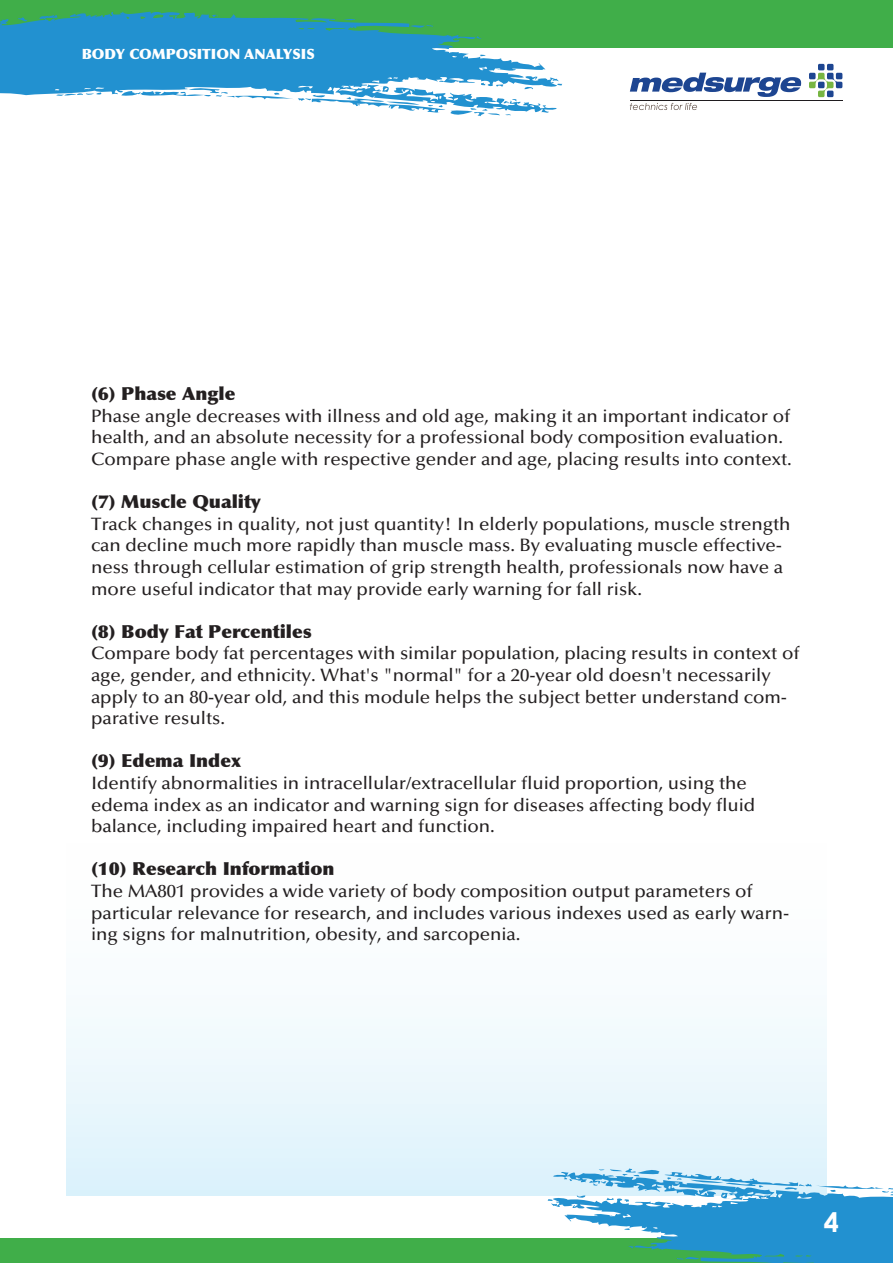
<style>
.page{position:relative;width:893px;height:1263px;background:#fff}
.page>*{position:absolute;margin:0;border:0;box-sizing:border-box;transform-origin:0 0}
.t1{font:700 27px "Century Gothic";color:#fff}
.t2{font:500 18px/21.6px "Optima LT Std";color:#231f20;scale:1.04 1}
.t3{font:900 18px "Optima LT Std";color:#231f20;scale:1.04 1}
.t4{font:900 14.25px "Optima LT Std";color:#fff}
</style>
<div class="page">
<div style="left:67px;top:837px;width:759px;height:358px;background:linear-gradient(to bottom,#fff,#dff3fc)"></div>
<div style="left:0;top:0;width:892px;height:48px;background:#40ae49"></div>
<div style="left:0;top:1239px;width:892px;height:24px;background:#40ae49"></div>
<svg style="left:809px;top:64px;width:33px;height:33px"></svg>
<svg style="left:630px;top:103px;width:67px;height:7px"></svg>
<svg style="left:630px;top:73px;width:171px;height:24px"></svg>
<svg style="left:0;top:11px;width:559px;height:102px;fill:#2291d0"></svg>
<svg style="left:211px;top:14px;width:7px;height:3px"></svg>
<svg style="left:410px;top:24px;width:23px;height:6px"></svg>
<svg style="left:480px;top:54px;width:6px;height:2px"></svg>
<svg style="left:121px;top:83px;width:395px;height:33px"></svg>
<svg style="left:548px;top:1168px;width:344px;height:95px"></svg>
<p class="t4" style="left:82px;top:45px;width:235px">BODY COMPOSITION ANALYSIS</p>
<p class="t3" style="left:91px;top:383px;width:140px">(6) Phase Angle</p>
<p class="t2" style="left:91px;top:405px;width:675px">Phase angle decreases with illness and old age, making it an important indicator of health, and an absolute necessity for a professional body composition evaluation.<br>Compare phase angle with respective gender and age, placing results into context.</p>
<p class="t3" style="left:91px;top:491px;width:165px">(7) Muscle Quality</p>
<p class="t2" style="left:91px;top:513px;width:674px">Track changes in quality, not just quantity! In elderly populations, muscle strength can decline much more rapidly than muscle mass. By evaluating muscle effective&shy;ness through cellular estimation of grip strength health, professionals now have a more useful indicator that may provide early warning for fall risk.</p>
<p class="t3" style="left:91px;top:620px;width:214px">(8) Body Fat Percentiles</p>
<p class="t2" style="left:91px;top:643px;width:683px">Compare body fat percentages with similar population, placing results in context of age, gender, and ethnicity. What's "normal" for a 20-year old doesn't necessarily apply to an 80-year old, and this module helps the subject better understand com&shy;parative results.</p>
<p class="t3" style="left:91px;top:750px;width:146px">(9) Edema Index</p>
<p class="t2" style="left:91px;top:773px;width:640px">Identify abnormalities in intracellular/extracellular fluid proportion, using the edema index as an indicator and warning sign for diseases affecting body fluid balance, including impaired heart and function.</p>
<p class="t3" style="left:91px;top:858px;width:236px">(10) Research Information</p>
<p class="t2" style="left:91px;top:881px;width:673px">The MA801 provides a wide variety of body composition output parameters of particular relevance for research, and includes various indexes used as early warn&shy;ing signs for malnutrition, obesity, and sarcopenia.</p>
<h1 class="t1" style="left:824px;top:1202px;width:17px">4</h1>
</div>
